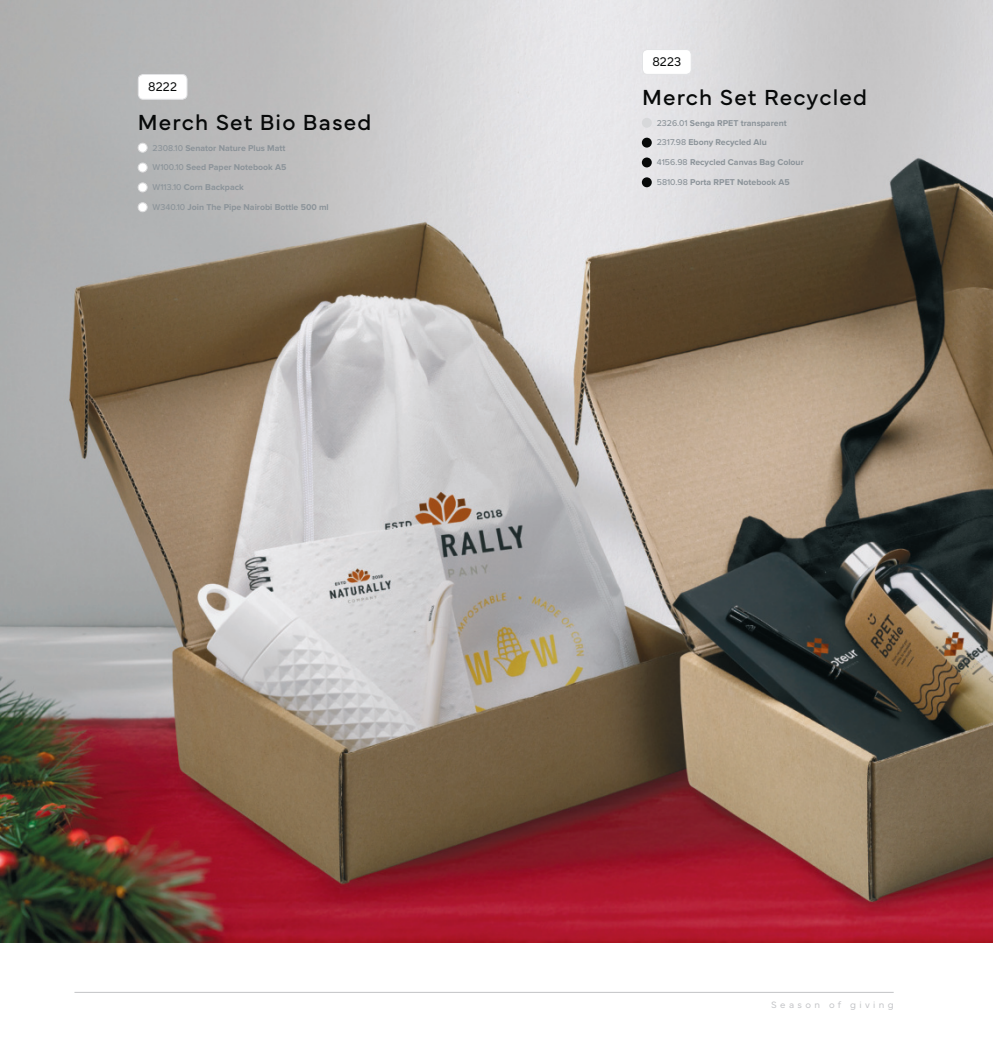
<style>
.page{position:relative;width:993px;height:1042px;background:#fff}
.page>*{position:absolute;margin:0;border:0;box-sizing:border-box;transform-origin:0 0}
.t1{font:22.75px "Mundial";letter-spacing:.05em;color:#070909}
.t2{font:300 13.12px "Mundial";letter-spacing:.01em;color:#070909}
.t3{font:300 9.62px "Mundial";letter-spacing:.35em;color:#c2c3c6}
.t4{font:700 8.75px "Proxima Nova";color:#8b9399}
.s1{font-weight:500}
</style>
<div class="page">
<hr style="left:74px;top:992px;width:819px;height:1px;background:#c2c3c6">
<img style="left:0;top:0;width:992px;height:942px">
<div style="left:138px;top:74px;width:49px;height:25px;background:#fff;border-radius:5px"></div>
<div style="left:138px;top:74px;width:49px;height:26px;border:1px solid #e2e3e5;border-radius:5px"></div>
<div style="left:138px;top:143px;width:9px;height:9px;background:#fff;border-radius:50%"></div>
<div style="left:138px;top:143px;width:9px;height:10px;border:1px solid #dcdcdd;border-radius:50%"></div>
<div style="left:138px;top:163px;width:9px;height:9px;background:#fff;border-radius:50%"></div>
<div style="left:138px;top:163px;width:9px;height:9px;border:1px solid #dcdcdd;border-radius:50%"></div>
<div style="left:138px;top:183px;width:9px;height:9px;background:#fff;border-radius:50%"></div>
<div style="left:138px;top:182px;width:9px;height:10px;border:1px solid #dcdcdd;border-radius:50%"></div>
<div style="left:138px;top:203px;width:9px;height:9px;background:#fff;border-radius:50%"></div>
<div style="left:138px;top:202px;width:9px;height:10px;border:1px solid #dcdcdd;border-radius:50%"></div>
<div style="left:642px;top:50px;width:49px;height:24px;background:#fff;border-radius:5px"></div>
<div style="left:641px;top:49px;width:50px;height:26px;border:1px solid #e2e3e5;border-radius:5px"></div>
<div style="left:641px;top:118px;width:10px;height:10px;background:#d7d8da;border-radius:50%"></div>
<div style="left:641px;top:138px;width:10px;height:10px;background:#070909;border-radius:50%"></div>
<svg style="left:641px;top:157px;width:10px;height:10px"></svg>
<div style="left:641px;top:177px;width:10px;height:10px;background:#070909;border-radius:50%"></div>
<h2 class="t2" style="left:148px;top:82px;width:30px">8222</h2>
<h1 class="t1" style="left:138px;top:115px;width:235px">Merch Set Bio Based</h1>
<p class="t4" style="left:152px;top:144px;width:134px"><span class="s1">2308.10</span> Senator Nature Plus Matt</p>
<p class="t4" style="left:152px;top:164px;width:135px"><span class="s1">W100.10</span> Seed Paper Notebook A5</p>
<p class="t4" style="left:152px;top:184px;width:93px"><span class="s1">W113.10</span> Corn Backpack</p>
<p class="t4" style="left:152px;top:203px;width:178px"><span class="s1">W340.10</span> Join The Pipe Nairobi Bottle 500 ml</p>
<h2 class="t2" style="left:652px;top:57px;width:30px">8223</h2>
<h1 class="t1" style="left:641px;top:90px;width:226px">Merch Set Recycled</h1>
<p class="t4" style="left:656px;top:119px;width:131px"><span class="s1">2326.01</span> Senga RPET transparent</p>
<p class="t4" style="left:656px;top:139px;width:111px"><span class="s1">2317.98</span> Ebony Recycled Alu</p>
<p class="t4" style="left:656px;top:159px;width:148px"><span class="s1">4156.98</span> Recycled Canvas Bag Colour</p>
<p class="t4" style="left:656px;top:179px;width:134px"><span class="s1">5810.98</span> Porta RPET Notebook A5</p>
<p class="t3" style="left:771px;top:1001px;width:124px">Season of giving</p>
</div>
